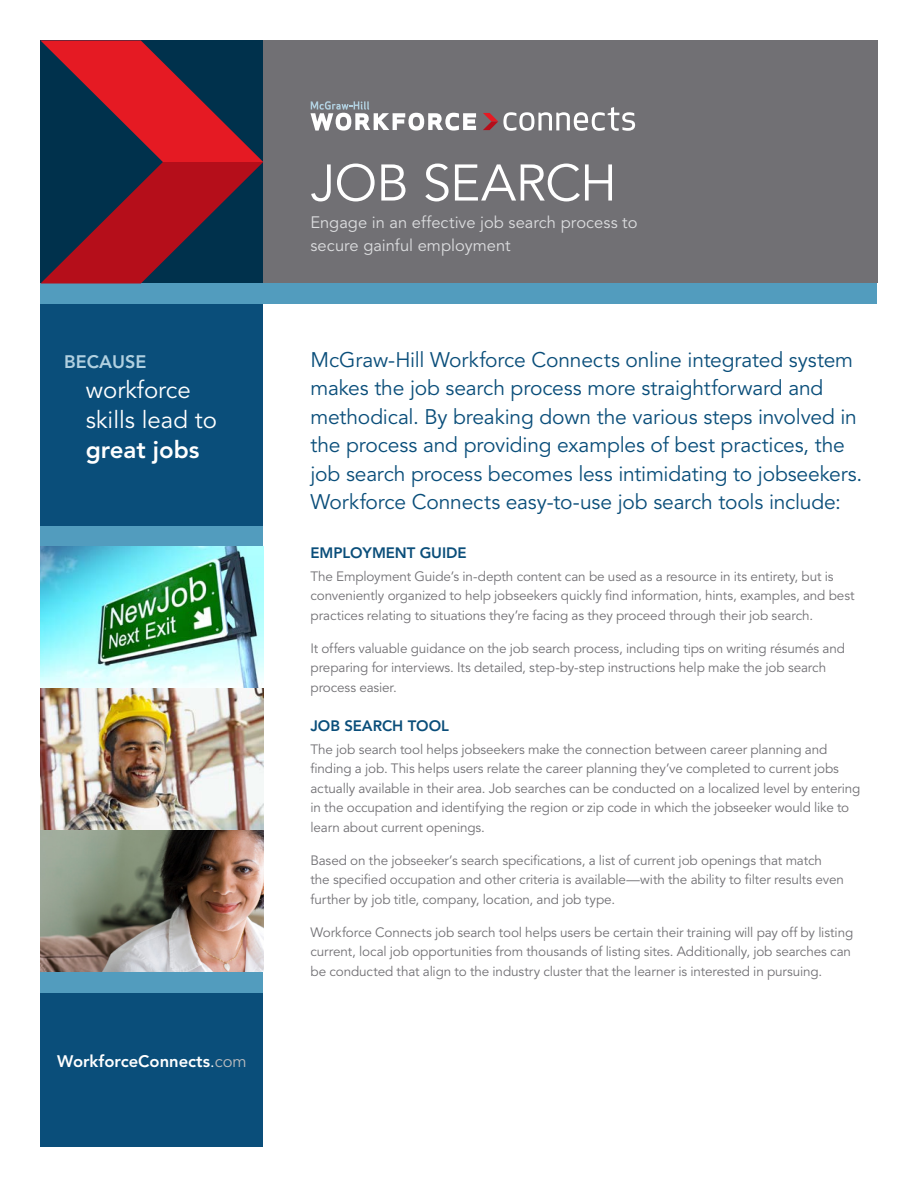
<style>
.page{position:relative;width:918px;height:1188px;background:#fff}
.page>*{position:absolute;margin:0;border:0;box-sizing:border-box;transform-origin:0 0}
.t1{font:51px "Avenir LT Std";letter-spacing:-.01em;color:#fff}
.t2{font:24px/30px "Avenir LT Std";color:#fff}
.t3{font:800 24px "Avenir LT Std";color:#fff}
.Blue_Intro{font:21px/28.5px "Avenir LT Std";letter-spacing:-.01em;color:#0a4e7a}
.t4{font:800 18px "Avenir LT Std";color:#b1d0e0}
.t5{font:800 16.65px "Avenir LT Std";color:#fff}
.Subtitle{font:16.5px/22.5px "Avenir LT Std";color:#dcdddf}
.Paragraph_Header{font:800 15px "Avenir LT Std";letter-spacing:-.005em;color:#0a4e7a}
.Gray_Body{font:13.5px/19.5px "Avenir LT Std";letter-spacing:-.01em;color:#727175}
.s1{font-weight:400}
.s2{font-weight:400;color:#babbbe}
</style>
<div class="page">
<div style="left:40px;top:284px;width:223px;height:864px;background:#0a4e7a"></div>
<div style="left:263px;top:40px;width:615px;height:244px;background:#717074"></div>
<div style="left:40px;top:284px;width:838px;height:20px;background:#529cbe"></div>
<svg style="left:311px;top:101px;width:165px;height:30px"></svg>
<svg style="left:483px;top:107px;width:152px;height:24px"></svg>
<div style="left:40px;top:526px;width:223px;height:21px;background:#529cbe"></div>
<div style="left:40px;top:972px;width:223px;height:20px;background:#529cbe"></div>
<svg style="left:40px;top:40px;width:223px;height:244px"></svg>
<img style="left:40px;top:547px;width:223px;height:425px">
<h3 class="t4" style="left:64px;top:351px;width:84px">BECAUSE</h3>
<h2 class="t2" style="left:86px;top:376px;width:133px">workforce skills lead to</h2>
<h2 class="t3" style="left:86px;top:436px;width:115px">great jobs</h2>
<p class="t5" style="left:57px;top:1051px;width:191px">WorkforceConnects<span class="s1">.</span><span class="s2">com</span></p>
<p class="t1" style="left:310px;top:154px;width:308px">JOB SEARCH</p>
<p class="Subtitle" style="left:310px;top:212px;width:328px">Engage in an effective job search process to secure gainful employment</p>
<p class="Blue_Intro" style="left:310px;top:346px;width:553px">McGraw-Hill Workforce Connects online integrated system makes the job search process more straightforward and methodical. By breaking down the various steps involved in the process and providing examples of best practices, the job search process becomes less intimidating to jobseekers.<br>Workforce Connects easy-to-use job search tools include:</p>
<p class="Paragraph_Header" style="left:310px;top:544px;width:158px">EMPLOYMENT GUIDE</p>
<p class="Gray_Body" style="left:310px;top:567px;width:546px">The Employment Guide’s in-depth content can be used as a resource in its entirety, but is conveniently organized to help jobseekers quickly find information, hints, examples, and best practices relating to situations they’re facing as they proceed through their job search.</p>
<p class="Gray_Body" style="left:310px;top:639px;width:536px">It offers valuable guidance on the job search process, including tips on writing résumés and preparing for interviews. Its detailed, step-by-step instructions help make the job search process easier.</p>
<p class="Paragraph_Header" style="left:310px;top:717px;width:140px">JOB SEARCH TOOL</p>
<p class="Gray_Body" style="left:310px;top:740px;width:552px">The job search tool helps jobseekers make the connection between career planning and finding a job. This helps users relate the career planning they’ve completed to current jobs actually available in their area. Job searches can be conducted on a localized level by entering in the occupation and identifying the region or zip code in which the jobseeker would like to learn about current openings.</p>
<p class="Gray_Body" style="left:310px;top:851px;width:535px">Based on the jobseeker’s search specifications, a list of current job openings that match the specified occupation and other criteria is available—with the ability to filter results even further by job title, company, location, and job type.</p>
<p class="Gray_Body" style="left:310px;top:923px;width:544px">Workforce Connects job search tool helps users be certain their training will pay off by listing current, local job opportunities from thousands of listing sites. Additionally, job searches can be conducted that align to the industry cluster that the learner is interested in pursuing.</p>
</div>
